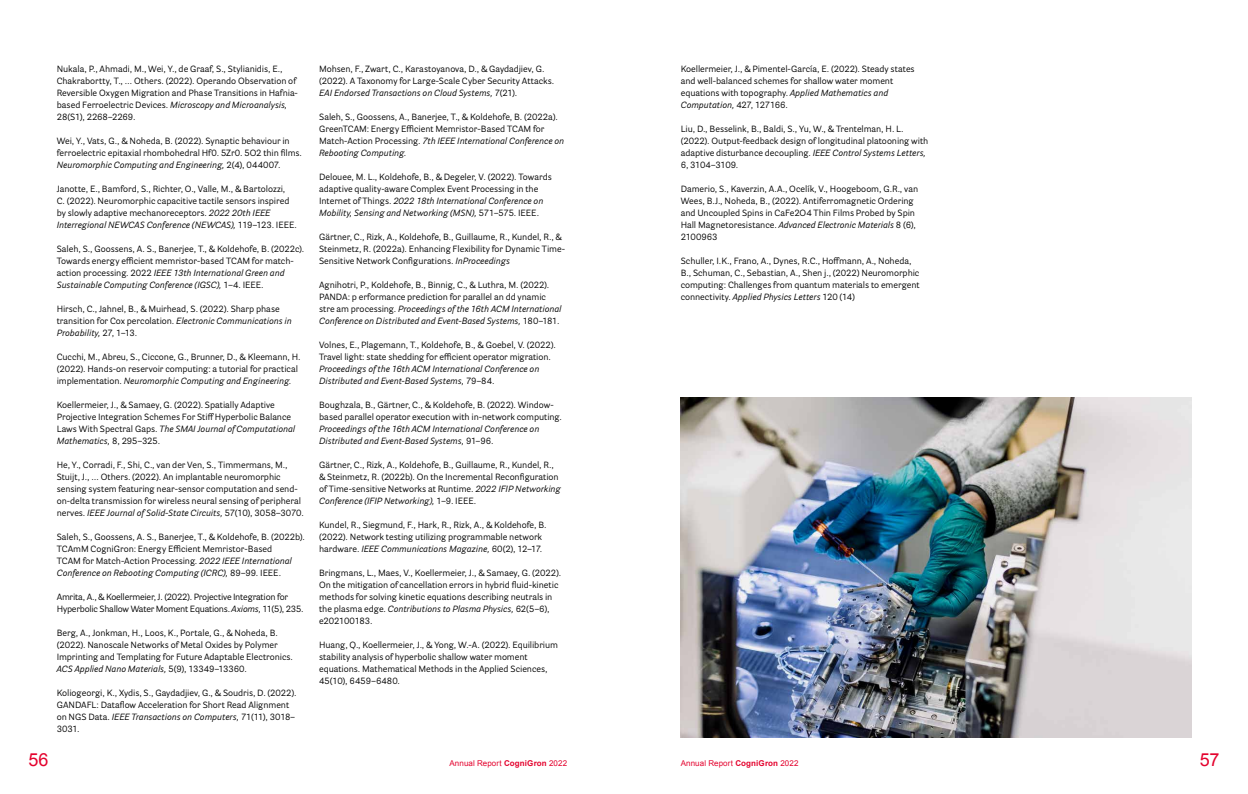
<style>
.page{position:relative;width:1248px;height:794px;background:#fff}
.page>*{position:absolute;margin:0;border:0;box-sizing:border-box;transform-origin:0 0}
.t1{font:18px "Arial";color:#e4032e}
.t2{font:9px/12px "Parry Grotesque Pro";letter-spacing:-.005em;color:#000}
.t3{font:italic 9px/12px "Parry Grotesque Pro";letter-spacing:-.005em;color:#000}
.t4{font:9px/12px "Parry Grotesque Pro";letter-spacing:-.025em;color:#000}
.t5{font:8px "Arial";letter-spacing:.015em;color:#e4032e}
.s1{font-style:italic}
.s2{font-style:normal}
.s3{font-weight:700}
</style>
<div class="page">
<img style="left:680px;top:397px;width:511px;height:340px">
<p class="t2" style="left:57px;top:63px;width:243px">Nukala, P., Ahmadi, M., Wei, Y., de Graaf, S., Stylianidis, E., Chakrabortty, T., … Others. (2022). Operando Observation of Reversible Oxygen Migration and Phase Transitions in Hafnia&shy;based Ferroelectric Devices. <span class="s1">Microscopy and Microanalysis, </span>28(S1), 2268–2269.</p>
<p class="t2" style="left:57px;top:135px;width:247px">Wei, Y., Vats, G., &amp; Noheda, B. (2022). Synaptic behaviour in ferroelectric epitaxial rhombohedral Hf0. 5Zr0. 5O2 thin films.<br><span class="s1">Neuromorphic Computing and Engineering,</span> 2(4), 044007.</p>
<p class="t2" style="left:57px;top:183px;width:242px">Janotte, E., Bamford, S., Richter, O., Valle, M., &amp; Bartolozzi,<br>C. (2022). Neuromorphic capacitive tactile sensors inspired by slowly adaptive mechanoreceptors. <span class="s1">2022 20th IEEE Interregional NEWCAS Conference (NEWCAS),</span> 119–123. IEEE.</p>
<p class="t2" style="left:57px;top:243px;width:249px">Saleh, S., Goossens, A. S., Banerjee, T., &amp; Koldehofe, B. (2022c).<br>Towards energy efficient memristor-based TCAM for match&shy;action processing. 2022 <span class="s1">IEEE 13th International Green and Sustainable Computing Conference (IGSC),</span> 1–4. IEEE.</p>
<p class="t2" style="left:57px;top:303px;width:236px">Hirsch, C., Jahnel, B., &amp; Muirhead, S. (2022). Sharp phase transition for Cox percolation. <span class="s1">Electronic Communications in<br>Probability,</span> 27, 1–13.</p>
<p class="t2" style="left:57px;top:351px;width:245px">Cucchi, M., Abreu, S., Ciccone, G., Brunner, D., &amp; Kleemann, H. (2022). Hands-on reservoir computing: a tutorial for practical implementation. <span class="s1">Neuromorphic Computing and Engineering.</span></p>
<p class="t2" style="left:57px;top:399px;width:240px">Koellermeier, J., &amp; Samaey, G. (2022). Spatially Adaptive Projective Integration Schemes For Stiff Hyperbolic Balance Laws With Spectral Gaps. <span class="s1">The SMAI Journal of Computational Mathematics,</span> 8, 295–325.</p>
<p class="t2" style="left:57px;top:459px;width:248px">He, Y., Corradi, F., Shi, C., van der Ven, S., Timmermans, M., Stuijt, J., … Others. (2022). An implantable neuromorphic sensing system featuring near-sensor computation and send&shy;on-delta transmission for wireless neural sensing of peripheral nerves. <span class="s1">IEEE Journal of Solid-State Circuits,</span> 57(10), 3058–3070.</p>
<p class="t2" style="left:57px;top:531px;width:250px">Saleh, S., Goossens, A. S., Banerjee, T., &amp; Koldehofe, B. (2022b).<br>TCAmM CogniGron: Energy Efficient Memristor-Based<br>TCAM for Match-Action Processing. <span class="s1">2022 IEEE International Conference on Rebooting Computing (ICRC),</span> 89–99. IEEE.</p>
<p class="t4" style="left:57px;top:591px;width:248px">Amrita, A., &amp; Koellermeier, J. (2022). Projective Integration for<br>Hyperbolic Shallow Water Moment Equations. <span class="s1">Axioms,</span> 11(5), 235.</p>
<p class="t2" style="left:57px;top:627px;width:238px">Berg, A., Jonkman, H., Loos, K., Portale, G., &amp; Noheda, B. (2022). Nanoscale Networks of Metal Oxides by Polymer Imprinting and Templating for Future Adaptable Electronics.<br><span class="s1">ACS Applied Nano Materials,</span> 5(9), 13349–13360.</p>
<p class="t2" style="left:57px;top:687px;width:241px">Koliogeorgi, K., Xydis, S., Gaydadjiev, G., &amp; Soudris, D. (2022).<br>GANDAFL: Dataflow Acceleration for Short Read Alignment on NGS Data. <span class="s1">IEEE Transactions on Computers,</span> 71(11), 3018– 3031.</p>
<p class="t2" style="left:319px;top:63px;width:237px">Mohsen, F., Zwart, C., Karastoyanova, D., &amp; Gaydadjiev, G. (2022). A Taxonomy for Large-Scale Cyber Security Attacks.<br><span class="s1">EAI Endorsed Transactions on Cloud Systems,</span> 7(21).</p>
<p class="t2" style="left:319px;top:111px;width:247px">Saleh, S., Goossens, A., Banerjee, T., &amp; Koldehofe, B. (2022a).<br>GreenTCAM: Energy Efficient Memristor-Based TCAM for Match-Action Processing. <span class="s1">7th IEEE International Conference on Rebooting Computing.</span></p>
<p class="t2" style="left:319px;top:171px;width:234px">Delouee, M. L., Koldehofe, B., &amp; Degeler, V. (2022). Towards adaptive quality-aware Complex Event Processing in the Internet of Things. <span class="s1">2022 18th International Conference on Mobility, Sensing and Networking (MSN),</span> 571–575. IEEE.</p>
<p class="t2" style="left:319px;top:231px;width:247px">Gärtner, C., Rizk, A., Koldehofe, B., Guillaume, R., Kundel, R., &amp;<br>Steinmetz, R. (2022a). Enhancing Flexibility for Dynamic Time-<br>Sensitive Network Configurations. <span class="s1">InProceedings</span></p>
<p class="t2" style="left:319px;top:279px;width:244px">Agnihotri, P., Koldehofe, B., Binnig, C., &amp; Luthra, M. (2022).<br>PANDA: p erformance prediction for parallel an dd ynamic stre am processing. <span class="s1">Proceedings of the 16th ACM International Conference on Distributed and Event-Based Systems,</span> 180–181.</p>
<p class="t2" style="left:319px;top:339px;width:238px">Volnes, E., Plagemann, T., Koldehofe, B., &amp; Goebel, V. (2022).<br>Travel light: state shedding for efficient operator migration.</p>
<p class="t3" style="left:319px;top:363px;width:222px">Proceedings of the 16th ACM International Conference on<br>Distributed and Event-Based Systems, <span class="s2">79–84.</span></p>
<p class="t2" style="left:319px;top:399px;width:244px">Boughzala, B., Gärtner, C., &amp; Koldehofe, B. (2022). Window&shy;based parallel operator execution with in-network computing.</p>
<p class="t3" style="left:319px;top:423px;width:222px">Proceedings of the 16th ACM International Conference on<br>Distributed and Event-Based Systems, <span class="s2">91–96.</span></p>
<p class="t2" style="left:319px;top:459px;width:243px">Gärtner, C., Rizk, A., Koldehofe, B., Guillaume, R., Kundel, R., &amp; Steinmetz, R. (2022b). On the Incremental Reconfiguration of Time-sensitive Networks at Runtime. <span class="s1">2022 IFIP Networking Conference (IFIP Networking),</span> 1–9. IEEE.</p>
<p class="t2" style="left:319px;top:519px;width:229px">Kundel, R., Siegmund, F., Hark, R., Rizk, A., &amp; Koldehofe, B. (2022). Network testing utilizing programmable network hardware. <span class="s1">IEEE Communications Magazine,</span> 60(2), 12–17.</p>
<p class="t2" style="left:319px;top:567px;width:244px">Bringmans, L., Maes, V., Koellermeier, J., &amp; Samaey, G. (2022).<br>On the mitigation of cancellation errors in hybrid fluid-kinetic methods for solving kinetic equations describing neutrals in the plasma edge. <span class="s1">Contributions to Plasma Physics,</span> 62(5–6), e202100183.</p>
<p class="t2" style="left:319px;top:639px;width:240px">Huang, Q., Koellermeier, J., &amp; Yong, W.-A. (2022). Equilibrium stability analysis of hyperbolic shallow water moment equations. Mathematical Methods in the Applied Sciences, 45(10), 6459–6480.</p>
<p class="t2" style="left:680px;top:63px;width:235px">Koellermeier, J., &amp; Pimentel-García, E. (2022). Steady states and well-balanced schemes for shallow water moment equations with topography. <span class="s1">Applied Mathematics and Computation,</span> 427, 127166.</p>
<p class="t2" style="left:680px;top:123px;width:249px">Liu, D., Besselink, B., Baldi, S., Yu, W., &amp; Trentelman, H. L. (2022). Output-feedback design of longitudinal platooning with adaptive disturbance decoupling. <span class="s1">IEEE Control Systems Letters, </span>6, 3104–3109.</p>
<p class="t2" style="left:680px;top:183px;width:239px">Damerio, S., Kaverzin, A.A., Ocelík, V., Hoogeboom, G.R., van Wees, B.J., Noheda, B., (2022). Antiferromagnetic Ordering and Uncoupled Spins in CaFe2O4 Thin Films Probed by Spin Hall Magnetoresistance. <span class="s1">Advanced Electronic Materials</span> 8 (6), 2100963</p>
<p class="t2" style="left:680px;top:255px;width:240px">Schuller, I.K., Frano, A., Dynes, R.C., Hoffmann, A., Noheda, B., Schuman, C., Sebastian, A., Shen j., (2022) Neuromorphic computing: Challenges from quantum materials to emergent connectivity. <span class="s1">Applied Physics Letters</span> 120 (14)</p>
<h1 class="t1" style="left:28px;top:747px;width:22px">56</h1>
<p class="t5" style="left:449px;top:757px;width:119px">Annual Report <span class="s3">CogniGron</span> 2022</p>
<p class="t5" style="left:680px;top:757px;width:119px">Annual Report <span class="s3">CogniGron</span> 2022</p>
<h1 class="t1" style="left:1199px;top:747px;width:21px">57</h1>
</div>
